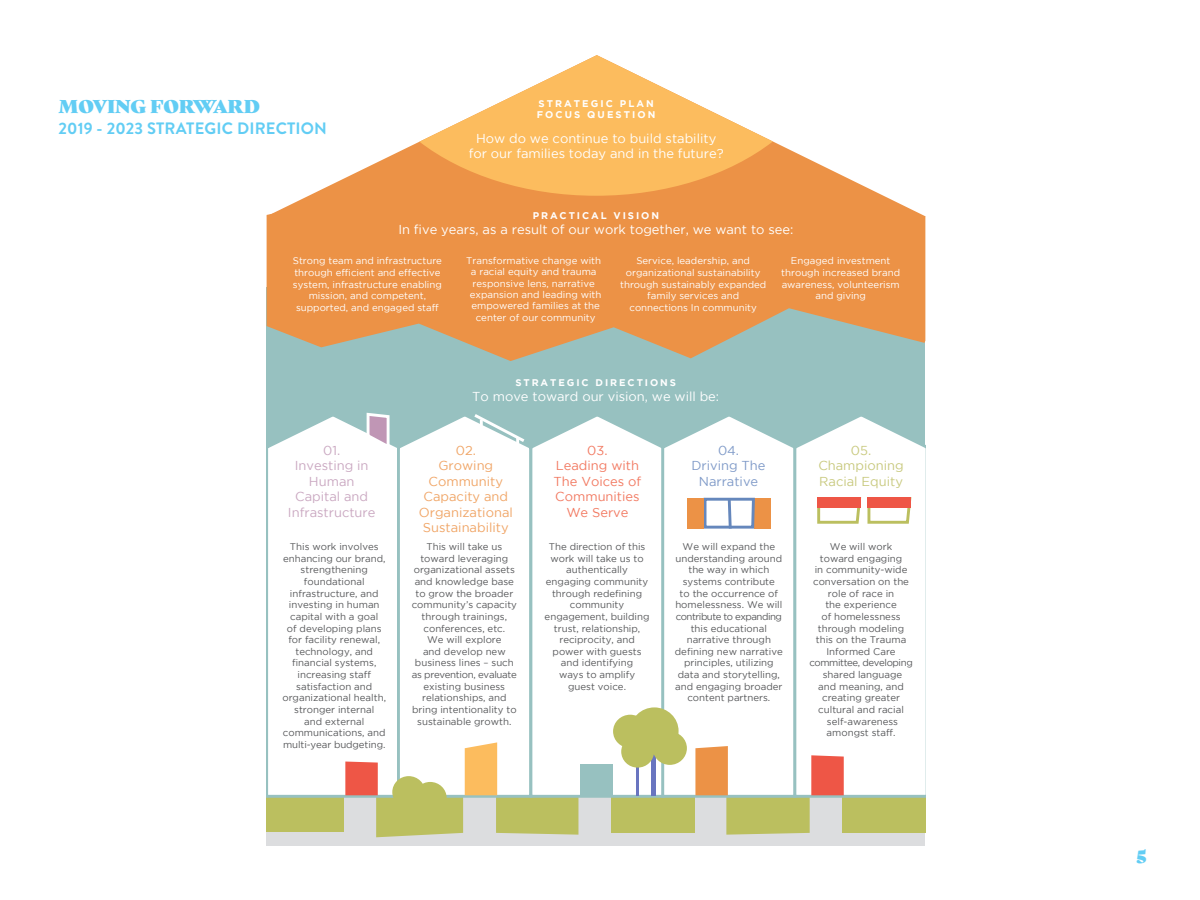
<style>
.page{position:relative;width:1200px;height:900px;background:#fff}
.page>*{position:absolute;margin:0;border:0;box-sizing:border-box;transform-origin:0 0}
.t1{font:18px "Gastromond";color:#62cdf4}
.t2{font:700 16.5px "Brandon Grotesque";letter-spacing:.01em;color:#62cdf4}
.t3{font:12.9px/15.5px "Gotham";color:#fff;text-align:center}
.t4{font:12.9px/15.5px "Gotham";color:#f0a566;text-align:center}
.t5{font:12.9px/15.5px "Gotham";color:#caa8c1;text-align:center}
.t6{font:12.9px/15.5px "Gotham";color:#f27a62;text-align:center}
.t7{font:12.9px/15.5px "Gotham";color:#c8c97e;text-align:center}
.t8{font:12.9px/15.5px "Gotham";color:#7f9ac8;text-align:center}
.t9{font:9.75px/11.7px "Gotham";color:#57585a;text-align:center}
.t10{font:9.75px/11.7px "Gotham";color:#fff;text-align:center}
.t11{font:700 9.75px/11.7px "Gotham";letter-spacing:.2em;color:#fff}
</style>
<div class="page">
<div style="left:267px;top:793px;width:658px;height:52px;background:#dcdddf"></div>
<div style="left:267px;top:796px;width:77px;height:36px;background:#bbbf5f"></div>
<div style="left:611px;top:796px;width:83px;height:37px;background:#bbbf5f"></div>
<div style="left:842px;top:796px;width:83px;height:37px;background:#bbbf5f"></div>
<div style="left:267px;top:287px;width:658px;height:475px;background:#97c1c0"></div>
<svg style="left:267px;top:216px;width:658px;height:145px;fill:#ec9246"></svg>
<div style="left:267px;top:416px;width:129px;height:382px;background:#fff"></div>
<div style="left:396px;top:416px;width:132px;height:326px;background:#fff"></div>
<div style="left:528px;top:416px;width:132px;height:383px;background:#fff"></div>
<svg style="left:660px;top:416px;width:132px;height:383px"></svg>
<svg style="left:792px;top:416px;width:133px;height:382px"></svg>
<div style="left:754px;top:498px;width:16px;height:31px;background:#ec9246"></div>
<svg style="left:702px;top:496px;width:54px;height:36px"></svg>
<svg style="left:816px;top:496px;width:97px;height:29px"></svg>
<div style="left:867px;top:497px;width:44px;height:10px;background:#ee5646"></div>
<div style="left:687px;top:498px;width:17px;height:31px;background:#ec9246"></div>
<svg style="left:345px;top:742px;width:233px;height:95px"></svg>
<div style="left:580px;top:765px;width:33px;height:30px;background:#97c1c0"></div>
<svg style="left:695px;top:746px;width:149px;height:89px"></svg>
<div style="left:651px;top:739px;width:5px;height:56px;background:#6975c0"></div>
<div style="left:630px;top:707px;width:49px;height:48px;background:#bbbf5f;border-radius:50%"></div>
<div style="left:653px;top:732px;width:34px;height:33px;background:#bbbf5f;border-radius:50%"></div>
<div style="left:613px;top:715px;width:34px;height:33px;background:#bbbf5f;border-radius:50%"></div>
<hr style="left:636px;top:757px;width:3px;height:38px;background:#6975c0">
<div style="left:621px;top:736px;width:33px;height:32px;background:#bbbf5f;border-radius:50%"></div>
<div style="left:392px;top:776px;width:33px;height:32px;background:#bbbf5f;border-radius:50%"></div>
<div style="left:414px;top:782px;width:33px;height:32px;background:#bbbf5f;border-radius:50%"></div>
<svg style="left:267px;top:141px;width:658px;height:75px;fill:#ec9246"></svg>
<svg style="left:419px;top:55px;width:354px;height:141px;fill:#fcbc5e"></svg>
<svg style="left:471px;top:414px;width:57px;height:31px"></svg>
<svg style="left:365px;top:412px;width:26px;height:39px"></svg>
<h1 class="t1" style="left:59px;top:92px;width:203px">MOVING FORWARD</h1>
<h2 class="t2" style="left:58px;top:117px;width:270px">2019 - 2023 STRATEGIC DIRECTION</h2>
<p class="t11" style="left:537px;top:97px;width:120px">STRATEGIC PLAN<br>FOCUS QUESTION</p>
<h3 class="t3" style="left:469px;top:130px;width:256px">How do we continue to build stability for our families today and in the future?</h3>
<p class="t11" style="left:533px;top:209px;width:128px">PRACTICAL VISION</p>
<h3 class="t3" style="left:398px;top:222px;width:397px">In five years, as a result of our work together, we want to see:</h3>
<p class="t10" style="left:466px;top:254px;width:136px">Transformative change with a racial equity and trauma responsive lens, narrative</p>
<p class="t10" style="left:470px;top:288px;width:133px">expansion and leading with empowered families at the center of our community</p>
<p class="t10" style="left:293px;top:255px;width:151px">Strong team and infrastructure through efficient and effective system, infrastructure enabling mission, and competent, supported, and engaged staff</p>
<p class="t10" style="left:620px;top:255px;width:148px">Service, leadership, and organizational sustainability through sustainably expanded family services and connections In community</p>
<p class="t10" style="left:781px;top:255px;width:120px">Engaged investment through increased brand awareness, volunteerism and giving</p>
<p class="t11" style="left:515px;top:376px;width:162px">STRATEGIC DIRECTIONS</p>
<h3 class="t3" style="left:472px;top:389px;width:249px">To move toward our vision, we will be:</h3>
<h3 class="t5" style="left:288px;top:442px;width:89px">01.<br>Investing in<br>Human<br>Capital and<br>Infrastructure</h3>
<h3 class="t4" style="left:419px;top:442px;width:96px">02.<br>Growing<br>Community<br>Capacity and<br>Organizational<br>Sustainability</h3>
<h3 class="t6" style="left:554px;top:442px;width:89px">03.<br>Leading with<br>The Voices of<br>Communities<br>We Serve</h3>
<h3 class="t8" style="left:692px;top:442px;width:76px">04.<br>Driving The<br>Narrative</h3>
<h3 class="t7" style="left:818px;top:442px;width:87px">05.<br>Championing<br>Racial Equity</h3>
<p class="t9" style="left:282px;top:541px;width:105px">This work involves enhancing our brand, strengthening foundational infrastructure, and investing in human capital with a goal<br>of developing plans for facility renewal, technology, and financial systems, increasing staff satisfaction and organizational health, stronger internal<br>and external communications, and multi-year budgeting.</p>
<p class="t9" style="left:412px;top:541px;width:107px">This will take us toward leveraging organizational assets and knowledge base to grow the broader community’s capacity through trainings, conferences, etc.<br>We will explore<br>and develop new business lines – such as prevention, evaluate existing business relationships, and bring intentionality to sustainable growth.</p>
<p class="t9" style="left:545px;top:541px;width:106px">The direction of this work will take us to authentically engaging community through redefining community engagement, building trust, relationship, reciprocity, and power with guests and identifying<br>ways to amplify guest voice.</p>
<p class="t9" style="left:675px;top:541px;width:109px">We will expand the understanding around the way in which systems contribute<br>to the occurrence of homelessness. We will contribute to expanding this educational narrative through defining new narrative principles, utilizing data and storytelling, and engaging broader content partners.</p>
<p class="t9" style="left:809px;top:541px;width:105px">We will work<br>toward engaging<br>in community-wide conversation on the role of race in<br>the experience<br>of homelessness through modeling this on the Trauma<br>Informed Care committee, developing shared language<br>and meaning, and creating greater cultural and racial self-awareness amongst staff.</p>
<h1 class="t1" style="left:1137px;top:839px;width:11px">5</h1>
</div>
